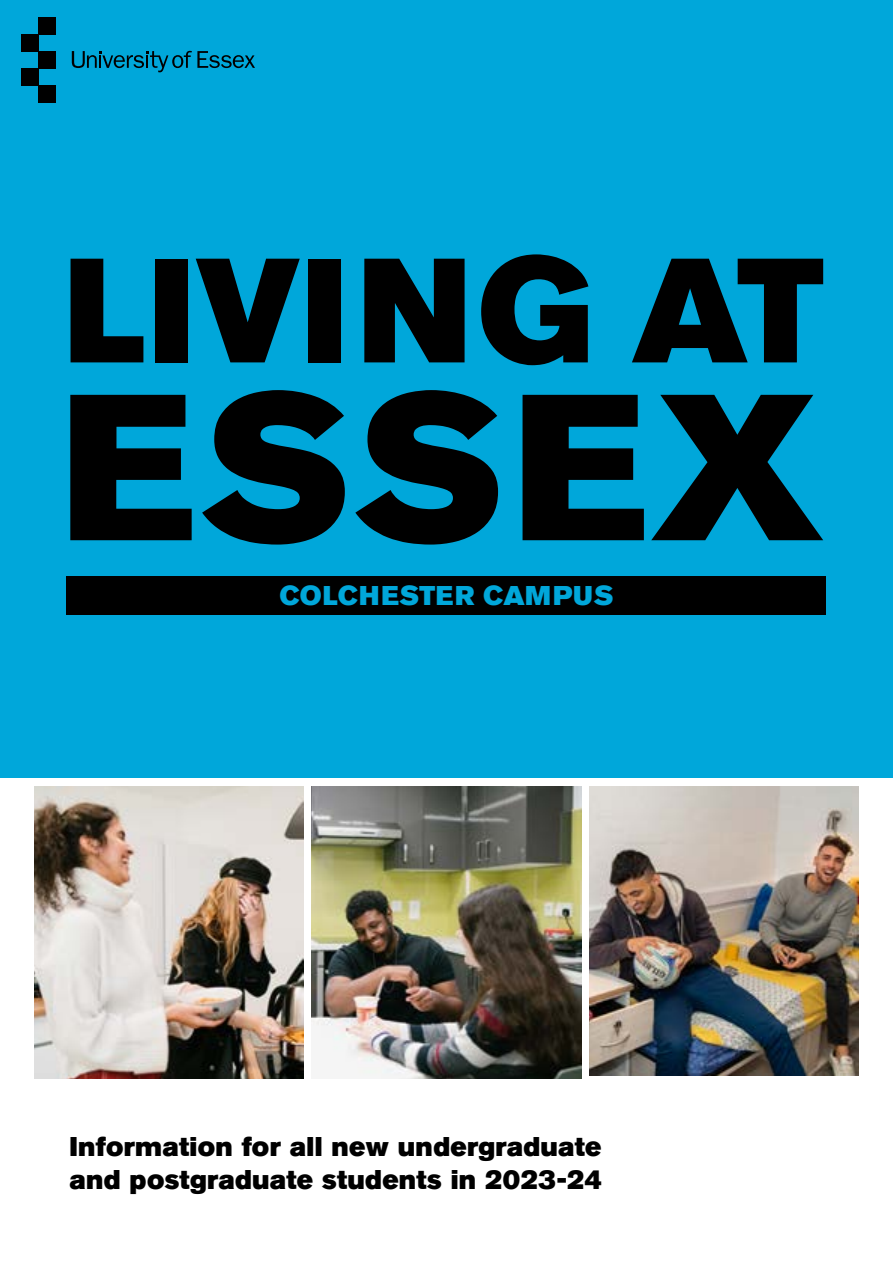
<style>
.page{position:relative;width:893px;height:1263px;background:#fff}
.page>*{position:absolute;margin:0;border:0;box-sizing:border-box;transform-origin:0 0}
.t1{font:205.95px "Akzidenz Grotesk Pro Super";letter-spacing:.03em;color:#000}
.t2{font:146.85px "Akzidenz Grotesk Pro Super";letter-spacing:.02em;color:#000}
.Head{font:27px/32.4px "Akzidenz Grotesk Pro Super";letter-spacing:.01em;color:#000}
.t3{font:27px "Akzidenz Grotesk Pro Super";letter-spacing:.03em;color:#00a7da}
</style>
<div class="page">
<div style="left:0;top:0;width:893px;height:778px;background:#00a7da"></div>
<div style="left:38px;top:17px;width:17px;height:17px;background:#000"></div>
<div style="left:21px;top:34px;width:17px;height:17px;background:#000"></div>
<div style="left:38px;top:51px;width:17px;height:17px;background:#000"></div>
<div style="left:21px;top:68px;width:17px;height:17px;background:#000"></div>
<div style="left:38px;top:85px;width:17px;height:17px;background:#000"></div>
<svg style="left:72px;top:51px;width:183px;height:21px"></svg>
<img style="left:34px;top:786px;width:269px;height:292px">
<img style="left:312px;top:786px;width:269px;height:292px">
<img style="left:590px;top:786px;width:269px;height:289px">
<div style="left:67px;top:576px;width:759px;height:38px;background:#000"></div>
<h1 class="t2" style="left:64px;top:216px;width:761px">LIVING AT</h1>
<h1 class="t1" style="left:61px;top:335px;width:763px">ESSEX</h1>
<p class="t3" style="left:279px;top:578px;width:336px">COLCHESTER CAMPUS</p>
<h2 class="Head" style="left:69px;top:1130px;width:534px">Information for all new undergraduate and postgraduate students in 2023-24</h2>
</div>
